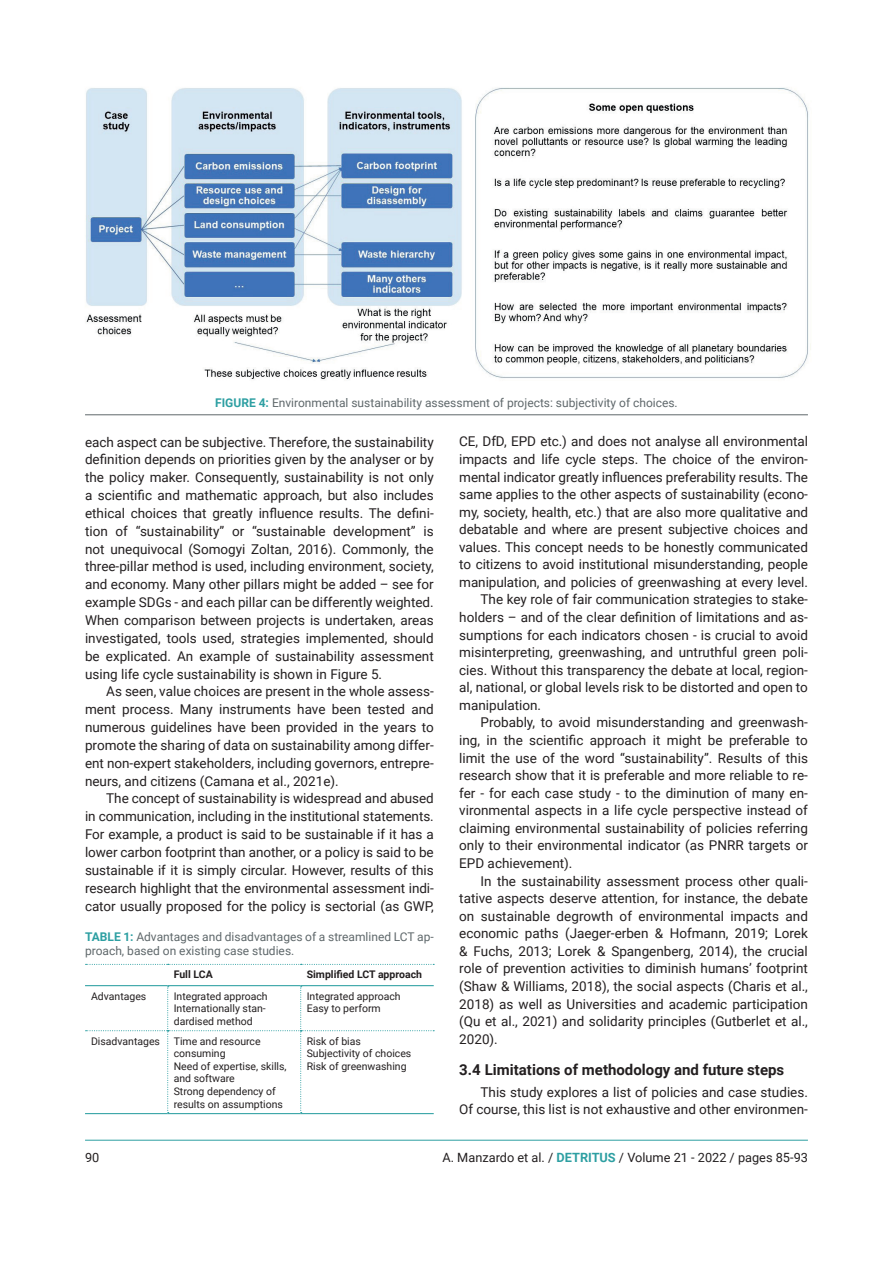
<style>
.page{position:relative;width:893px;height:1263px;background:#fff}
.page>*{position:absolute;margin:0;border:0;box-sizing:border-box;transform-origin:0 0}
.t1{font:700 15px "Roboto";color:#231f20}
.t2{font:13.5px/17.9px "Roboto";color:#231f20;text-align:justify}
.t3{font:12.75px "Roboto";color:#231f20}
.t4{font:12px/14.4px "Roboto";color:#5f686b}
.t5{font:10.5px/12.6px "Roboto";color:#231f20}
.t6{font:700 10.5px "Roboto";color:#231f20}
.s1{font-weight:700;color:#2d9fa2}
</style>
<div class="page">
<hr style="left:85px;top:1140px;width:723px;height:1px;background:#2d9fa2">
<img style="left:86px;top:87px;width:725px;height:293px">
<hr style="left:85px;top:414px;width:723px;height:1px;background:#5f686b">
<svg style="left:86px;top:964px;width:348px;height:1px"></svg>
<svg style="left:86px;top:986px;width:348px;height:127px"></svg>
<hr style="left:85px;top:985px;width:83px;height:1px;background:#2d9fa2">
<hr style="left:168px;top:985px;width:133px;height:1px;background:#2d9fa2">
<hr style="left:301px;top:985px;width:133px;height:1px;background:#2d9fa2">
<hr style="left:85px;top:1113px;width:83px;height:1px;background:#2d9fa2">
<hr style="left:168px;top:1113px;width:133px;height:1px;background:#2d9fa2">
<hr style="left:301px;top:1113px;width:133px;height:1px;background:#2d9fa2">
<p class="t4" style="left:215px;top:395px;width:464px"><span class="s1">FIGURE 4:</span> Environmental sustainability assessment of projects: subjectivity of choices.</p>
<p class="t2" style="left:85px;top:432px;width:350px">each aspect can be subjective. Therefore, the sustainability definition depends on priorities given by the analyser or by the policy maker. Consequently, sustainability is not only a scientific and mathematic approach, but also includes ethical choices that greatly influence results. The defini&shy;tion of “sustainability” or “sustainable development” is not unequivocal (Somogyi Zoltan, 2016). Commonly, the three-pillar method is used, including environment, society, and economy. Many other pillars might be added – see for example SDGs - and each pillar can be differently weighted.<br>When comparison between projects is undertaken, areas investigated, tools used, strategies implemented, should be explicated. An example of sustainability assessment using life cycle sustainability is shown in Figure 5.</p>
<p class="t2" style="left:85px;top:682px;width:350px;text-indent:21px">As seen, value choices are present in the whole assess&shy;ment process. Many instruments have been tested and numerous guidelines have been provided in the years to promote the sharing of data on sustainability among differ&shy;ent non-expert stakeholders, including governors, entrepre&shy;neurs, and citizens (Camana et al., 2021e).</p>
<p class="t2" style="left:85px;top:789px;width:350px;text-indent:21px">The concept of sustainability is widespread and abused in communication, including in the institutional statements.<br>For example, a product is said to be sustainable if it has a lower carbon footprint than another, or a policy is said to be sustainable if it is simply circular. However, results of this research highlight that the environmental assessment indi&shy;cator usually proposed for the policy is sectorial (as GWP,</p>
<p class="t4" style="left:85px;top:929px;width:350px"><span class="s1">TABLE 1:</span> Advantages and disadvantages of a streamlined LCT ap&shy;proach, based on existing case studies.</p>
<p class="t6" style="left:174px;top:967px;width:40px">Full LCA</p>
<p class="t6" style="left:307px;top:967px;width:117px">Simplified LCT approach</p>
<p class="t5" style="left:91px;top:989px;width:57px">Advantages</p>
<p class="t5" style="left:174px;top:989px;width:96px">Integrated approach<br>Internationally stan&shy;dardised method</p>
<p class="t5" style="left:307px;top:989px;width:96px">Integrated approach<br>Easy to perform</p>
<p class="t5" style="left:91px;top:1034px;width:71px">Disadvantages</p>
<p class="t5" style="left:174px;top:1034px;width:114px">Time and resource consuming<br>Need of expertise, skills, and software<br>Strong dependency of results on assumptions</p>
<p class="t5" style="left:307px;top:1034px;width:106px">Risk of bias<br>Subjectivity of choices<br>Risk of greenwashing</p>
<p class="t2" style="left:459px;top:432px;width:350px">CE, DfD, EPD etc.) and does not analyse all environmental</p>
<p class="t2" style="left:459px;top:450px;width:350px">impacts and life cycle steps. The choice of the environ-</p>
<p class="t2" style="left:459px;top:467px;width:350px">mental indicator greatly influences preferability results. The</p>
<p class="t2" style="left:459px;top:485px;width:350px">same applies to the other aspects of sustainability (econo-</p>
<p class="t2" style="left:459px;top:502px;width:350px">my, society, health, etc.) that are also more qualitative and</p>
<p class="t2" style="left:459px;top:520px;width:350px">debatable and where are present subjective choices and</p>
<p class="t2" style="left:459px;top:537px;width:350px">values. This concept needs to be honestly communicated</p>
<p class="t2" style="left:459px;top:555px;width:350px">to citizens to avoid institutional misunderstanding, people</p>
<p class="t2" style="left:459px;top:573px;width:350px">manipulation, and policies of greenwashing at every level.</p>
<p class="t2" style="left:480px;top:590px;width:329px">The key role of fair communication strategies to stake-</p>
<p class="t2" style="left:459px;top:608px;width:350px">holders – and of the clear definition of limitations and as-</p>
<p class="t2" style="left:459px;top:625px;width:350px">sumptions for each indicators chosen - is crucial to avoid</p>
<p class="t2" style="left:459px;top:643px;width:350px">misinterpreting, greenwashing, and untruthful green poli-</p>
<p class="t2" style="left:459px;top:660px;width:350px">cies. Without this transparency the debate at local, region-</p>
<p class="t2" style="left:459px;top:678px;width:350px">al, national, or global levels risk to be distorted and open to</p>
<p class="t2" style="left:459px;top:696px;width:83px">manipulation.</p>
<p class="t2" style="left:480px;top:713px;width:329px">Probably, to avoid misunderstanding and greenwash-</p>
<p class="t2" style="left:459px;top:731px;width:350px">ing, in the scientific approach it might be preferable to</p>
<p class="t2" style="left:459px;top:748px;width:350px">limit the use of the word “sustainability”. Results of this</p>
<p class="t2" style="left:459px;top:766px;width:350px">research show that it is preferable and more reliable to re-</p>
<p class="t2" style="left:459px;top:783px;width:350px">fer - for each case study - to the diminution of many en-</p>
<p class="t2" style="left:459px;top:801px;width:350px">vironmental aspects in a life cycle perspective instead of</p>
<p class="t2" style="left:459px;top:819px;width:350px">claiming environmental sustainability of policies referring</p>
<p class="t2" style="left:459px;top:836px;width:350px">only to their environmental indicator (as PNRR targets or</p>
<p class="t2" style="left:459px;top:854px;width:115px">EPD achievement).</p>
<p class="t2" style="left:480px;top:871px;width:329px">In the sustainability assessment process other quali-</p>
<p class="t2" style="left:459px;top:889px;width:350px">tative aspects deserve attention, for instance, the debate</p>
<p class="t2" style="left:459px;top:906px;width:350px">on sustainable degrowth of environmental impacts and</p>
<p class="t2" style="left:459px;top:924px;width:350px">economic paths (Jaeger-erben &amp; Hofmann, 2019; Lorek</p>
<p class="t2" style="left:459px;top:941px;width:350px">&amp; Fuchs, 2013; Lorek &amp; Spangenberg, 2014), the crucial</p>
<p class="t2" style="left:459px;top:959px;width:350px">role of prevention activities to diminish humans’ footprint</p>
<p class="t2" style="left:459px;top:977px;width:350px">(Shaw &amp; Williams, 2018), the social aspects (Charis et al.,</p>
<p class="t2" style="left:459px;top:994px;width:350px">2018) as well as Universities and academic participation</p>
<p class="t2" style="left:459px;top:1012px;width:350px">(Qu et al., 2021) and solidarity principles (Gutberlet et al.,</p>
<p class="t2" style="left:459px;top:1029px;width:40px">2020).</p>
<p class="t1" style="left:459px;top:1059px;width:327px">3.4 Limitations of methodology and future steps</p>
<p class="t2" style="left:459px;top:1082px;width:350px;text-align:right">This study explores a list of policies and case studies.<br>Of course, this list is not exhaustive and other environmen-</p>
<p class="t3" style="left:85px;top:1148px;width:16px">90</p>
<p class="t3" style="left:442px;top:1148px;width:367px">A. Manzardo et al. / <span class="s1">DETRITUS</span> / Volume 21 - 2022 / pages 85-93</p>
</div>
